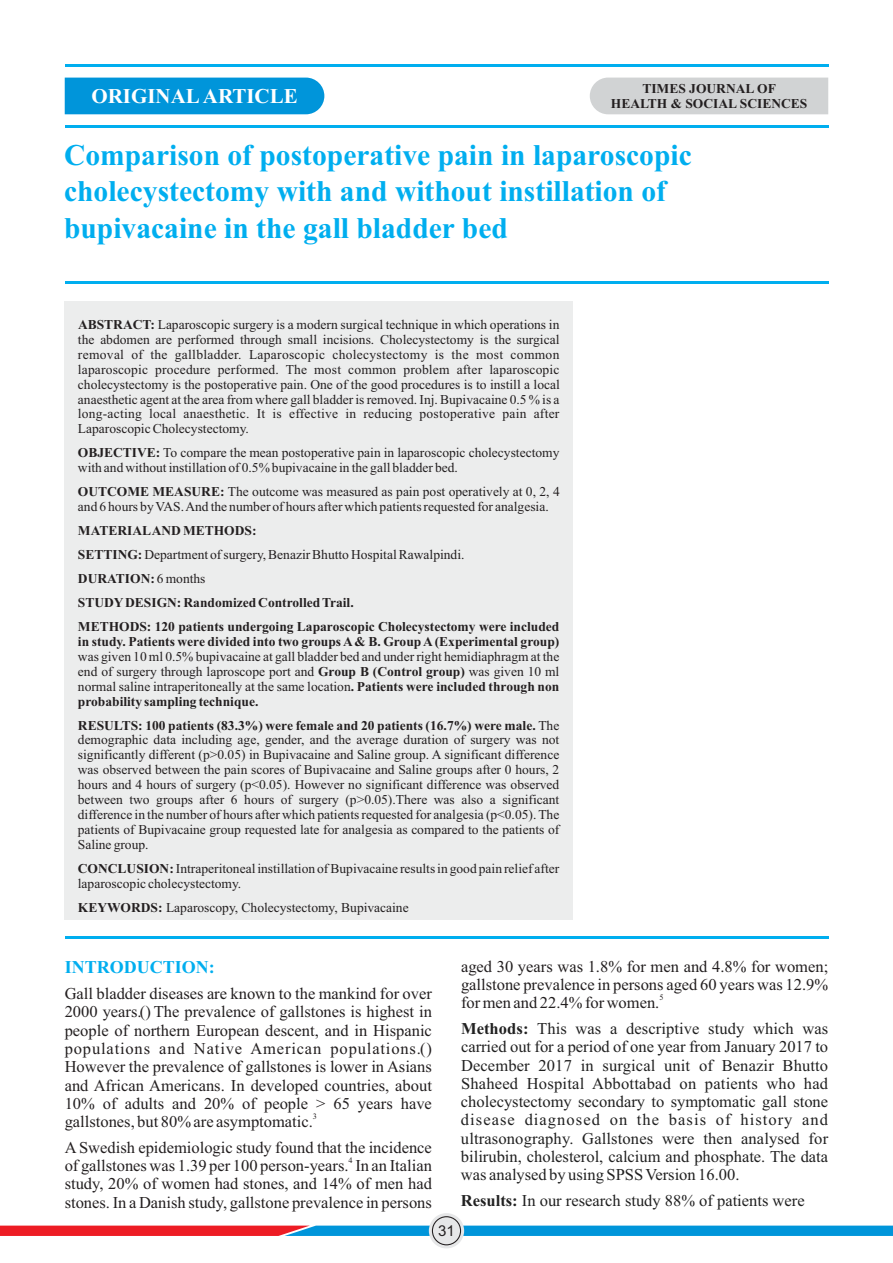
<style>
.page{position:relative;width:893px;height:1263px;background:#fff}
.page>*{position:absolute;margin:0;border:0;box-sizing:border-box;transform-origin:0 0}
.t1{font:700 30px/36.6px "Times New Roman";color:#00aeef}
.t2{font:700 21px "Times New Roman";color:#fff}
.t3{font:700 18px "Times New Roman";color:#00aeef}
.t4{font:16.5px/18.3px "Times New Roman";color:#231f20;text-align:justify}
.t5{font:16.5px/18.3px "Times New Roman";color:#212121}
.t6{font:15px "Arial";color:#231f20}
.t7{font:13.5px/15px "Times New Roman";color:#231f20;text-align:justify}
.t8{font:700 13.5px/23.9px "Times New Roman";color:#231f20}
.t9{font:8.25px "Times New Roman";color:#231f20}
.s1{font-weight:700}
.s2{font-weight:400}
.s3{color:#231f20}
</style>
<div class="page">
<div style="left:65px;top:301px;width:508px;height:619px;background:#eceded"></div>
<svg style="left:0;top:1225px;width:893px;height:11px;background:#5d74a1"></svg>
<div style="left:429px;top:1213px;width:35px;height:35px;background:#e6e7e8;border-radius:50%"></div>
<div style="left:432px;top:1216px;width:29px;height:29px;border:1px solid #231f20;border-radius:50%"></div>
<div style="left:590px;top:78px;width:238px;height:36px;background:#d1d3d4"></div>
<div style="left:65px;top:78px;width:259px;height:36px;background:#0095da"></div>
<hr style="left:65px;top:64px;width:763px;height:3px;background:#00aeef">
<hr style="left:65px;top:125px;width:763px;height:2px;background:#00aeef">
<hr style="left:65px;top:281px;width:763px;height:2px;background:#00aeef">
<hr style="left:65px;top:937px;width:763px;height:2px;background:#00aeef">
<p class="t8" style="left:642px;top:78px;width:135px">TIMES JOURNAL OF</p>
<h2 class="t2" style="left:91px;top:89px;width:208px">ORIGINALARTICLE</h2>
<p class="t8" style="left:611px;top:92px;width:198px">HEALTH &amp; SOCIAL SCIENCES</p>
<h1 class="t1" style="left:64px;top:139px;width:629px">Comparison of postoperative pain in laparoscopic cholecystectomy with and without instillation of bupivacaine in the gall bladder bed</h1>
<p class="t7" style="left:78px;top:318px;width:483px"><span class="s1">ABSTRACT:</span> Laparoscopic surgery is a modern surgical technique in which operations in the abdomen are performed through small incisions. Cholecystectomy is the surgical removal of the gallbladder. Laparoscopic cholecystectomy is the most common laparoscopic procedure performed. The most common problem after laparoscopic cholecystectomy is the postoperative pain. One of the good procedures is to instill a local anaesthetic agent at the area from where gall bladder is removed. Inj. Bupivacaine 0.5 % is a long-acting local anaesthetic. It is effective in reducing postoperative pain after Laparoscopic Cholecystectomy.</p>
<p class="t7" style="left:78px;top:447px;width:483px"><span class="s1">OBJECTIVE:</span> To compare the mean postoperative pain in laparoscopic cholecystectomy with and without instillation of 0.5% bupivacaine in the gall bladder bed.</p>
<p class="t7" style="left:78px;top:485px;width:483px"><span class="s1">OUTCOME MEASURE:</span> The outcome was measured as pain post operatively at 0, 2, 4 and 6 hours by VAS. And the number of hours after which patients requested for analgesia.</p>
<p class="t8" style="left:78px;top:520px;width:483px">MATERIALAND METHODS:<br>SETTING: <span class="s2">Department of surgery, Benazir Bhutto Hospital Rawalpindi.<br></span>DURATION: <span class="s2">6 months<br></span>STUDYDESIGN: Randomized Controlled Trail.<br>METHODS: 120 patients undergoing Laparoscopic Cholecystectomy were included</p>
<p class="t8" style="left:78px;top:631px;width:483px">in study. Patients were divided into two groups A&amp; B. Group A(Experimental group)</p>
<p class="t7" style="left:78px;top:650px;width:483px">was given 10 ml 0.5% bupivacaine at gall bladder bed and under right hemidiaphragm at the end of surgery through laproscope port and <span class="s1">Group B (Control group)</span> was given 10 ml normal saline intraperitoneally at the same location<span class="s1">. Patients were included through non probability sampling technique.</span></p>
<p class="t7" style="left:78px;top:719px;width:483px"><span class="s1">RESULTS: 100 patients (83.3%) were female and 20 patients (16.7%) were male.</span> The demographic data including age, gender, and the average duration of surgery was not significantly different (p&gt;0.05) in Bupivacaine and Saline group. A significant difference was observed between the pain scores of Bupivacaine and Saline groups after 0 hours, 2 hours and 4 hours of surgery (p&lt;0.05). However no significant difference was observed between two groups after 6 hours of surgery (p&gt;0.05).There was also a significant difference in the number of hours after which patients requested for analgesia (p&lt;0.05). The patients of Bupivacaine group requested late for analgesia as compared to the patients of Saline group.</p>
<p class="t7" style="left:78px;top:862px;width:483px"><span class="s1">CONCLUSION:</span> Intraperitoneal instillation of Bupivacaine results in good pain relief after laparoscopic cholecystectomy.</p>
<p class="t7" style="left:78px;top:901px;width:332px"><span class="s1">KEYWORDS:</span> Laparoscopy, Cholecystectomy, Bupivacaine</p>
<h3 class="t3" style="left:65px;top:961px;width:151px">INTRODUCTION:</h3>
<p class="t4" style="left:65px;top:986px;width:369px">Gall bladder diseases are known to the mankind for over 2000 years.() The prevalence of gallstones is highest in people of northern European descent, and in Hispanic populations and Native American populations.()<br>However the prevalence of gallstones is lower in Asians and African Americans. In developed countries, about 10% of adults and 20% of people &gt; 65 years have</p>
<p class="t9" style="left:313px;top:1113px;width:6px">3</p>
<p class="t4" style="left:65px;top:1110px;width:369px;line-height:25.7px">gallstones, but 80% are asymptomatic.<br>A Swedish epidemiologic study found that the incidence</p>
<p class="t9" style="left:349px;top:1157px;width:6px">4</p>
<p class="t4" style="left:65px;top:1158px;width:369px">of gallstones was 1.39 per 100 person-years. In an Italian study, 20% of women had stones, and 14% of men had stones. In a Danish study, gallstone prevalence in persons</p>
<p class="t6" style="left:438px;top:1225px;width:18px">31</p>
<p class="t4" style="left:461px;top:959px;width:369px">aged 30 years was 1.8% for men and 4.8% for women; gallstone prevalence in persons aged 60 years was 12.9%</p>
<p class="t9" style="left:659px;top:994px;width:6px">5</p>
<p class="t5" style="left:461px;top:991px;width:369px;line-height:25.7px"><span class="s3">for men and 22.4% for women.<br></span><span class="s1">Methods:</span> This was a descriptive study which was</p>
<p class="t5" style="left:461px;top:1039px;width:369px;text-align:justify">carried out for a period of one year from January 2017 to December 2017 in surgical unit of Benazir Bhutto Shaheed Hospital Abbottabad on patients who had cholecystectomy secondary to symptomatic gall stone disease diagnosed on the basis of history and ultrasonography. Gallstones were then analysed for bilirubin, cholesterol, calcium and phosphate. The data was analysed by using SPSS Version 16.00.</p>
<p class="t5" style="left:461px;top:1193px;width:345px"><span class="s1">Results:</span> In our research study 88% of patients were</p>
</div>
